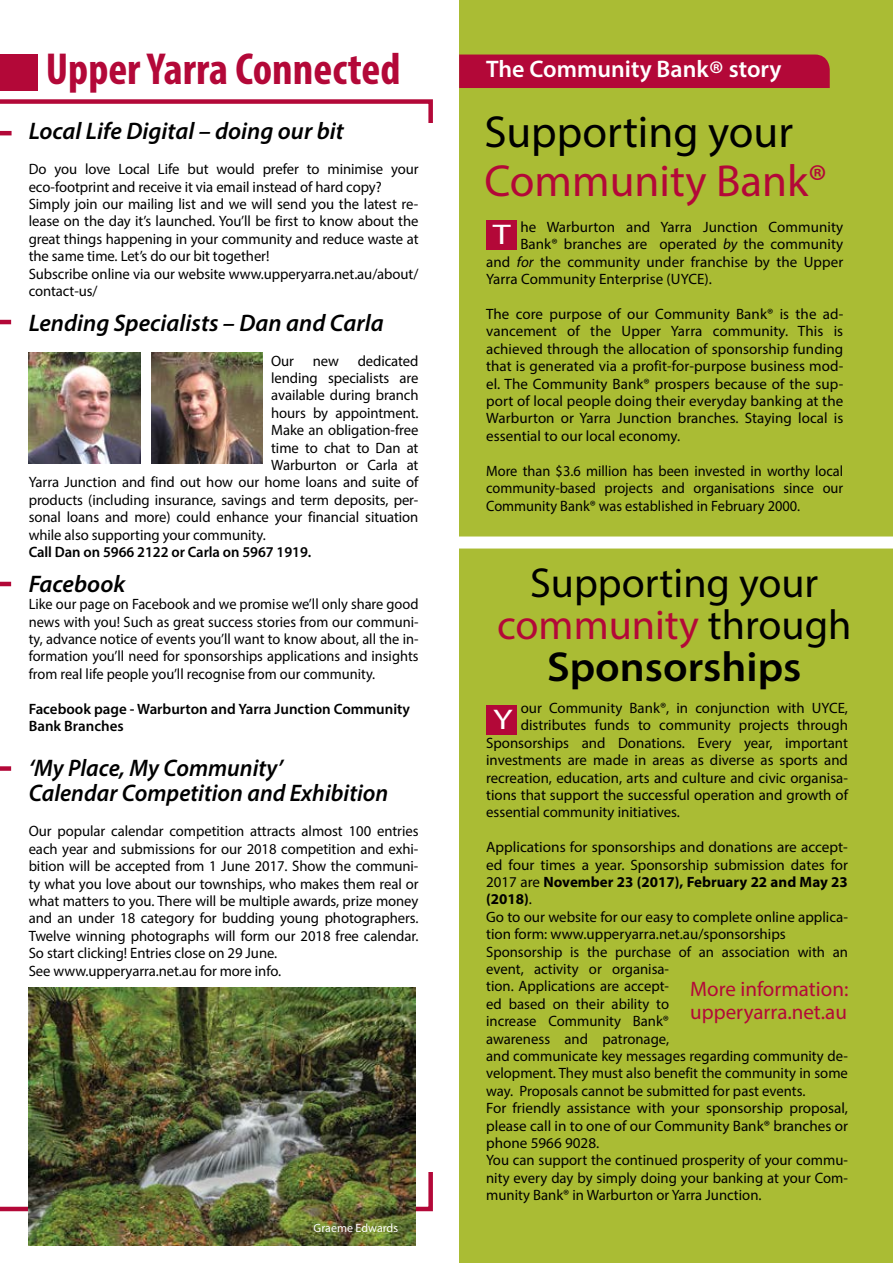
<style>
.page{position:relative;width:893px;height:1263px;background:#fff}
.page>*{position:absolute;margin:0;border:0;box-sizing:border-box;transform-origin:0 0}
.t1{font:700 condensed 45px "Myriad Pro";color:#b30838}
.t2{font:45px "Myriad Pro";color:#000}
.t3{font:45px "Myriad Pro";color:#b30838}
.t4{font:42px/42px "Myriad Pro";color:#000;text-align:center}
.t5{font:28.5px "Myriad Pro";color:#fff;scale:1.27 1}
.t6{font:italic 600 24px/25.5px "Myriad Pro";color:#000}
.t7{font:600 24px "Myriad Pro";color:#fff}
.t8{font:21px/22.5px "Myriad Pro";color:#b30838}
.t9{font:15px/17.4px "Myriad Pro";letter-spacing:-.005em;color:#000}
.t10{font:15px/17.4px "Myriad Pro";letter-spacing:-.005em;color:#000;text-align:justify;scale:.96 1}
.t11{font:600 15px/17.4px "Myriad Pro";color:#000}
.t12{font:12px "Myriad Pro";color:#fff}
.s1{font-weight:400;font-size:36px}
.s2{font-style:italic}
.s3{color:#b30838}
.s4{font-weight:600}
.s5{font-weight:700}
</style>
<div class="page">
<div style="left:459px;top:0;width:434px;height:1263px;background:#aabc34"></div>
<div style="left:459px;top:55px;width:371px;height:33px;background:#b30838"></div>
<div style="left:486px;top:220px;width:30px;height:30px;background:#b30838"></div>
<div style="left:446px;top:536px;width:447px;height:12px;background:#fff"></div>
<svg style="left:0;top:99px;width:433px;height:1112px"></svg>
<hr style="left:0;top:131px;width:12px;height:4px;background:#b30838">
<hr style="left:0;top:582px;width:11px;height:4px;background:#b30838">
<hr style="left:0;top:320px;width:11px;height:4px;background:#b30838">
<div style="left:419px;top:123px;width:34px;height:1048px;background:#fff"></div>
<div style="left:486px;top:705px;width:31px;height:29px;background:#b30838"></div>
<img style="left:29px;top:353px;width:111px;height:111px">
<img style="left:151px;top:353px;width:112px;height:111px">
<div style="left:0;top:54px;width:37px;height:36px;background:#b30838"></div>
<div style="left:0;top:766px;width:11px;height:5px;background:#b30838"></div>
<img style="left:29px;top:987px;width:386px;height:258px">
<h1 class="t1" style="left:46px;top:41px;width:356px">Upper Yarra Connected</h1>
<h3 class="t6" style="left:29px;top:118px;width:317px">Local Life Digital – doing our bit</h3>
<p class="t9" style="left:29px;top:160px;width:391px">Do you love Local Life but would prefer to minimise your eco-footprint and receive it via email instead of hard copy?<br>Simply join our mailing list and we will send you the latest re&shy;lease on the day it’s launched. You’ll be first to know about the great things happening in your community and reduce waste at the same time. Let’s do our bit together!<br>Subscribe online via our website www.upperyarra.net.au/about/ contact-us/</p>
<h3 class="t6" style="left:29px;top:309px;width:356px">Lending Specialists – Dan and Carla</h3>
<p class="t9" style="left:271px;top:352px;width:149px">Our new dedicated</p>
<p class="t9" style="left:271px;top:369px;width:149px">lending specialists are</p>
<p class="t9" style="left:271px;top:386px;width:149px">available during branch</p>
<p class="t9" style="left:271px;top:404px;width:149px">hours by appointment.</p>
<p class="t9" style="left:271px;top:421px;width:149px">Make an obligation-free</p>
<p class="t9" style="left:271px;top:439px;width:149px">time to chat to Dan at</p>
<p class="t9" style="left:271px;top:456px;width:149px">Warburton or Carla at</p>
<p class="t9" style="left:29px;top:473px;width:391px">Yarra Junction and find out how our home loans and suite of</p>
<p class="t9" style="left:29px;top:491px;width:391px">products (including insurance, savings and term deposits, per-</p>
<p class="t9" style="left:29px;top:508px;width:391px">sonal loans and more) could enhance your financial situation</p>
<p class="t9" style="left:29px;top:526px;width:239px">while also supporting your community.</p>
<p class="t11" style="left:29px;top:543px;width:284px">Call Dan on 5966 2122 or Carla on 5967 1919.</p>
<h3 class="t6" style="left:29px;top:570px;width:98px">Facebook</h3>
<p class="t10" style="left:29px;top:595px;width:408px">Like our page on Facebook and we promise we’ll only share good news with you! Such as great success stories from our communi&shy;ty, advance notice of events you’ll want to know about, all the in&shy;formation you’ll need for sponsorships applications and insights from real life people you’ll recognise from our community.</p>
<p class="t11" style="left:29px;top:699px;width:383px">Facebook page - Warburton and Yarra Junction Community<br>Bank Branches</p>
<h3 class="t6" style="left:29px;top:754px;width:361px">‘My Place, My Community’<br>Calendar Competition and Exhibition</h3>
<p class="t9" style="left:29px;top:822px;width:391px">Our popular calendar competition attracts almost 100 entries each year and submissions for our 2018 competition and exhi&shy;bition will be accepted from 1 June 2017. Show the communi&shy;ty what you love about our townships, who makes them real or what matters to you. There will be multiple awards, prize money and an under 18 category for budding young photographers.<br>Twelve winning photographs will form our 2018 free calendar.<br>So start clicking! Entries close on 29 June.<br>See www.upperyarra.net.au for more info.</p>
<p class="t12" style="left:314px;top:1220px;width:86px">Graeme Edwards</p>
<h3 class="t7" style="left:486px;top:54px;width:297px">The Community Bank<span class="s1">®</span> story</h3>
<h1 class="t2" style="left:484px;top:104px;width:310px">Supporting your</h1>
<h1 class="t3" style="left:484px;top:153px;width:344px">Community Bank®</h1>
<p class="t9" style="left:520px;top:218px;width:324px">he Warburton and Yarra Junction Community</p>
<p class="t9" style="left:520px;top:235px;width:324px">Bank® branches are operated <span class="s2">by</span> the community</p>
<p class="t9" style="left:486px;top:253px;width:359px">and <span class="s2">for</span> the community under franchise by the Upper</p>
<p class="t9" style="left:486px;top:270px;width:227px">Yarra Community Enterprise (UYCE).</p>
<p class="t9" style="left:486px;top:305px;width:359px;text-align:justify">The core purpose of our Community Bank® is the ad&shy;vancement of the Upper Yarra community. This is achieved through the allocation of sponsorship funding that is generated via a profit-for-purpose business mod&shy;el. The Community Bank® prospers because of the sup&shy;port of local people doing their everyday banking at the Warburton or Yarra Junction branches. Staying local is essential to our local economy.</p>
<p class="t10" style="left:486px;top:462px;width:373px">More than $3.6 million has been invested in worthy local community-based projects and organisations since our Community Bank® was established in February 2000.</p>
<h3 class="t5" style="left:493px;top:217px;width:16px">T</h3>
<h2 class="t4" style="left:497px;top:561px;width:356px">Supporting your <span class="s3">community</span> through<br><span class="s4">Sponsorships</span></h2>
<p class="t9" style="left:521px;top:699px;width:329px">our Community Bank®, in conjunction with UYCE,</p>
<p class="t9" style="left:521px;top:716px;width:329px">distributes funds to community projects through</p>
<p class="t9" style="left:486px;top:734px;width:363px">Sponsorships and Donations. Every year, important</p>
<p class="t9" style="left:486px;top:751px;width:363px">investments are made in areas as diverse as sports and</p>
<p class="t9" style="left:486px;top:768px;width:363px">recreation, education, arts and culture and civic organisa-</p>
<p class="t9" style="left:486px;top:786px;width:363px">tions that support the successful operation and growth of</p>
<p class="t9" style="left:486px;top:803px;width:195px">essential community initiatives.</p>
<p class="t9" style="left:486px;top:838px;width:363px">Applications for sponsorships and donations are accept&shy;ed four times a year. Sponsorship submission dates for 2017 are <span class="s5">November 23 (2017), February 22 and May 23 (2018)</span>.<br>Go to our website for our easy to complete online applica&shy;tion form: www.upperyarra.net.au/sponsorships Sponsorship is the purchase of an association with an event, activity or organisa-<br>tion. Applications are accept-<br>ed based on their ability to<br>increase Community Bank®<br>awareness and patronage,<br>and communicate key messages regarding community de&shy;velopment. They must also benefit the community in some way. Proposals cannot be submitted for past events.<br>For friendly assistance with your sponsorship proposal, please call in to one of our Community Bank® branches or phone 5966 9028.<br>You can support the continued prosperity of your commu&shy;nity every day by simply doing your banking at your Com&shy;munity Bank® in Warburton or Yarra Junction.</p>
<h3 class="t5" style="left:493px;top:702px;width:17px">Y</h3>
<h3 class="t8" style="left:690px;top:977px;width:160px">More information: upperyarra.net.au</h3>
</div>
